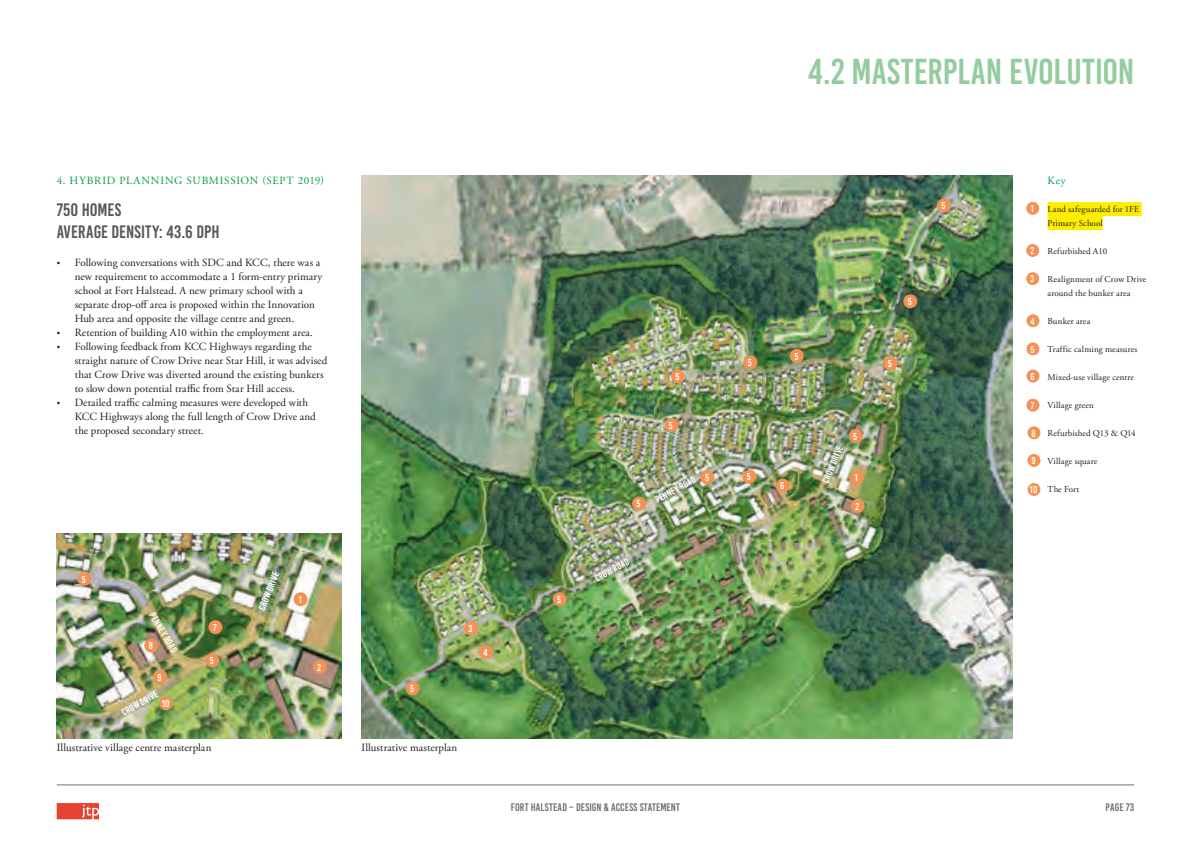
<style>
.page{position:relative;width:1191px;height:842px;background:#fff}
.page>*{position:absolute;margin:0;border:0;box-sizing:border-box;transform-origin:0 0}
.t1{font:36px "Bebas Kai";color:#94cb9f}
.t2{font:18px/21.6px "Bebas Kai";letter-spacing:.005em;color:#575756}
.t3{font:11px/14px "Adobe Garamond Pro";letter-spacing:.005em;color:#1d1d1b}
.t4{font:11px "Bebas Kai";letter-spacing:.01em;color:#70706f}
.t5{font:11px "Adobe Garamond Pro";letter-spacing:.065em;color:#009a47}
.t6{font:10px "Bebas Kai";color:#fff}
.t7{font:9px/14px "Adobe Garamond Pro";letter-spacing:.015em;color:#1d1d1b}
.s1{font-size:9px}
</style>
<div class="page">
<hr style="left:57px;top:785px;width:1077px;height:1px;background:#70706f">
<svg style="left:57px;top:803px;width:42px;height:16px"></svg>
<img style="left:57px;top:533px;width:285px;height:205px">
<div style="left:1047px;top:202px;width:94px;height:14px;background:#ffed00"></div>
<div style="left:1047px;top:216px;width:55px;height:14px;background:#ffed00"></div>
<div style="left:1025px;top:201px;width:14px;height:14px;background:#f39254;border-radius:50%"></div>
<div style="left:1025px;top:201px;width:15px;height:15px;border:1px solid #fffffe;border-radius:50%"></div>
<div style="left:293px;top:592px;width:14px;height:14px;background:#f39254;border-radius:50%"></div>
<div style="left:1025px;top:243px;width:14px;height:14px;background:#f39254;border-radius:50%"></div>
<div style="left:1025px;top:243px;width:15px;height:15px;border:1px solid #fffffe;border-radius:50%"></div>
<div style="left:313px;top:660px;width:14px;height:14px;background:#f39254;border-radius:50%"></div>
<div style="left:1026px;top:314px;width:14px;height:14px;background:#f39254;border-radius:50%"></div>
<div style="left:1025px;top:313px;width:15px;height:15px;border:1px solid #fffffe;border-radius:50%"></div>
<div style="left:1025px;top:272px;width:14px;height:14px;background:#f39254;border-radius:50%"></div>
<div style="left:1025px;top:271px;width:15px;height:15px;border:1px solid #fffffe;border-radius:50%"></div>
<div style="left:1026px;top:342px;width:14px;height:14px;background:#f39254;border-radius:50%"></div>
<div style="left:1025px;top:341px;width:15px;height:15px;border:1px solid #fffffe;border-radius:50%"></div>
<div style="left:77px;top:572px;width:14px;height:14px;background:#f39254;border-radius:50%"></div>
<div style="left:205px;top:653px;width:14px;height:14px;background:#f39254;border-radius:50%"></div>
<div style="left:1026px;top:369px;width:14px;height:14px;background:#f39254;border-radius:50%"></div>
<div style="left:1025px;top:369px;width:15px;height:15px;border:1px solid #fffffe;border-radius:50%"></div>
<div style="left:1026px;top:398px;width:14px;height:14px;background:#f39254;border-radius:50%"></div>
<div style="left:1025px;top:398px;width:15px;height:15px;border:1px solid #fffffe;border-radius:50%"></div>
<div style="left:208px;top:620px;width:14px;height:14px;background:#f39254;border-radius:50%"></div>
<div style="left:1027px;top:426px;width:14px;height:14px;background:#f39254;border-radius:50%"></div>
<div style="left:1026px;top:425px;width:15px;height:15px;border:1px solid #fffffe;border-radius:50%"></div>
<div style="left:144px;top:639px;width:14px;height:13px;background:#f39254;border-radius:50%"></div>
<div style="left:1027px;top:453px;width:14px;height:14px;background:#f39254;border-radius:50%"></div>
<div style="left:1026px;top:453px;width:15px;height:15px;border:1px solid #fffffe;border-radius:50%"></div>
<div style="left:153px;top:670px;width:14px;height:14px;background:#f39254;border-radius:50%"></div>
<div style="left:1027px;top:482px;width:14px;height:14px;background:#f39254;border-radius:50%"></div>
<div style="left:1026px;top:482px;width:15px;height:15px;border:1px solid #fffffe;border-radius:50%"></div>
<div style="left:159px;top:696px;width:14px;height:14px;background:#f39254;border-radius:50%"></div>
<img style="left:361px;top:176px;width:651px;height:563px">
<div style="left:849px;top:471px;width:14px;height:14px;background:#f39254;border-radius:50%"></div>
<div style="left:850px;top:499px;width:14px;height:14px;background:#f39254;border-radius:50%"></div>
<div style="left:479px;top:645px;width:14px;height:14px;background:#f39254;border-radius:50%"></div>
<div style="left:464px;top:621px;width:14px;height:14px;background:#f39254;border-radius:50%"></div>
<div style="left:903px;top:294px;width:14px;height:14px;background:#f39254;border-radius:50%"></div>
<div style="left:848px;top:429px;width:14px;height:14px;background:#f39254;border-radius:50%"></div>
<div style="left:742px;top:470px;width:14px;height:14px;background:#f39254;border-radius:50%"></div>
<div style="left:790px;top:349px;width:13px;height:14px;background:#f39254;border-radius:50%"></div>
<div style="left:743px;top:355px;width:14px;height:14px;background:#f39254;border-radius:50%"></div>
<div style="left:671px;top:369px;width:14px;height:14px;background:#f39254;border-radius:50%"></div>
<div style="left:664px;top:418px;width:14px;height:14px;background:#f39254;border-radius:50%"></div>
<div style="left:883px;top:356px;width:14px;height:14px;background:#f39254;border-radius:50%"></div>
<div style="left:937px;top:198px;width:14px;height:14px;background:#f39254;border-radius:50%"></div>
<div style="left:776px;top:479px;width:14px;height:14px;background:#f39254;border-radius:50%"></div>
<div style="left:700px;top:471px;width:14px;height:14px;background:#f39254;border-radius:50%"></div>
<div style="left:632px;top:497px;width:14px;height:14px;background:#f39254;border-radius:50%"></div>
<div style="left:552px;top:592px;width:14px;height:14px;background:#f39254;border-radius:50%"></div>
<div style="left:405px;top:681px;width:14px;height:14px;background:#f39254;border-radius:50%"></div>
<h1 class="t1" style="left:808px;top:52px;width:327px">4.2 MASTERPLAN EVOLUTION</h1>
<p class="t5" style="left:57px;top:174px;width:269px">4. HYBRID PLANNING SUBMISSION (SEPT 2019)</p>
<h2 class="t2" style="left:57px;top:200px;width:164px">750 HOMES<br>AVERAGE DENSITY: 43.6 DPH</h2>
<p class="t3" style="left:75px;top:256px;width:249px;text-indent:-18px"><span class="s1">•</span> Following conversations with SDC and KCC, there was a new requirement to accommodate a 1 form-entry primary school at Fort Halstead. A new primary school with a separate drop-off area is proposed within the Innovation Hub area and opposite the village centre and green.</p>
<p class="t3" style="left:57px;top:326px;width:258px"><span class="s1">•</span> Retention of building A10 within the employment area.</p>
<p class="t3" style="left:75px;top:340px;width:254px;text-indent:-18px"><span class="s1">•</span> Following feedback from KCC Highways regarding the straight nature of Crow Drive near Star Hill, it was advised that Crow Drive was diverted around the existing bunkers to slow down potential traffic from Star Hill access.</p>
<p class="t3" style="left:75px;top:396px;width:243px;text-indent:-18px"><span class="s1">•</span> Detailed traffic calming measures were developed with<br>KCC Highways along the full length of Crow Drive and the proposed secondary street.</p>
<p class="t6" style="left:82px;top:574px;width:5px">5</p>
<p class="t6" style="left:156px;top:611px;width:46px;rotate:59deg">PENNEY ROAD</p>
<p class="t6" style="left:149px;top:640px;width:6px">8</p>
<p class="t6" style="left:158px;top:672px;width:6px">9</p>
<p class="t6" style="left:120px;top:708px;width:42px;rotate:-29deg">CROW DRIVE</p>
<p class="t6" style="left:162px;top:698px;width:9px">10</p>
<p class="t6" style="left:213px;top:622px;width:5px">7</p>
<p class="t6" style="left:210px;top:655px;width:5px">5</p>
<p class="t3" style="left:57px;top:741px;width:156px">Illustrative village centre masterplan</p>
<p class="t6" style="left:256px;top:608px;width:42px;rotate:-68deg">CROW DRIVE</p>
<p class="t6" style="left:298px;top:594px;width:5px">1</p>
<p class="t6" style="left:318px;top:662px;width:5px">2</p>
<p class="t6" style="left:410px;top:683px;width:5px">5</p>
<p class="t6" style="left:468px;top:623px;width:5px">3</p>
<p class="t6" style="left:483px;top:647px;width:6px">4</p>
<p class="t3" style="left:361px;top:741px;width:97px">Illustrative masterplan</p>
<p class="t6" style="left:557px;top:594px;width:5px">5</p>
<p class="t6" style="left:675px;top:371px;width:5px">5</p>
<p class="t6" style="left:669px;top:420px;width:5px">5</p>
<p class="t6" style="left:636px;top:499px;width:5px">5</p>
<p class="t6" style="left:653px;top:496px;width:46px;rotate:-29deg">PENNEY ROAD</p>
<p class="t6" style="left:705px;top:472px;width:5px">5</p>
<p class="t6" style="left:593px;top:575px;width:40px;rotate:-29deg">CROW ROAD</p>
<p class="t6" style="left:941px;top:200px;width:5px">5</p>
<p class="t6" style="left:748px;top:357px;width:5px">5</p>
<p class="t6" style="left:747px;top:471px;width:5px">5</p>
<p class="t6" style="left:794px;top:351px;width:5px">5</p>
<p class="t6" style="left:780px;top:481px;width:6px">6</p>
<p class="t6" style="left:820px;top:481px;width:42px;rotate:-68deg">CROW DRIVE</p>
<p class="t6" style="left:853px;top:431px;width:5px">5</p>
<p class="t6" style="left:854px;top:472px;width:5px">1</p>
<p class="t6" style="left:855px;top:501px;width:5px">2</p>
<p class="t6" style="left:907px;top:296px;width:5px">5</p>
<p class="t6" style="left:888px;top:358px;width:5px">5</p>
<p class="t6" style="left:1030px;top:203px;width:5px">1</p>
<p class="t6" style="left:1030px;top:245px;width:5px">2</p>
<p class="t6" style="left:1030px;top:274px;width:5px">3</p>
<p class="t6" style="left:1030px;top:316px;width:6px">4</p>
<p class="t6" style="left:1030px;top:344px;width:5px">5</p>
<p class="t6" style="left:1030px;top:371px;width:6px">6</p>
<p class="t6" style="left:1030px;top:400px;width:5px">7</p>
<p class="t6" style="left:1031px;top:428px;width:6px">8</p>
<p class="t6" style="left:1031px;top:455px;width:6px">9</p>
<p class="t6" style="left:1029px;top:484px;width:9px">10</p>
<p class="t5" style="left:1047px;top:174px;width:20px">Key</p>
<p class="t7" style="left:1047px;top:203px;width:93px">Land safeguarded for 1FE<br>Primary School</p>
<p class="t7" style="left:1047px;top:245px;width:61px">Refurbished A10</p>
<p class="t7" style="left:1047px;top:273px;width:100px">Realignment of Crow Drive around the bunker area</p>
<p class="t7" style="left:1047px;top:315px;width:44px">Bunker area</p>
<p class="t7" style="left:1047px;top:343px;width:91px">Traffic calming measures</p>
<p class="t7" style="left:1047px;top:371px;width:88px">Mixed-use village centre</p>
<p class="t7" style="left:1047px;top:399px;width:48px">Village green</p>
<p class="t7" style="left:1047px;top:427px;width:90px">Refurbished Q13 &amp; Q14</p>
<p class="t7" style="left:1047px;top:455px;width:51px">Village square</p>
<p class="t7" style="left:1047px;top:483px;width:33px">The Fort</p>
<p class="t4" style="left:511px;top:801px;width:171px">FORT HALSTEAD – DESIGN &amp; ACCESS STATEMENT</p>
<p class="t4" style="left:1105px;top:801px;width:30px">PAGE 73</p>
</div>
